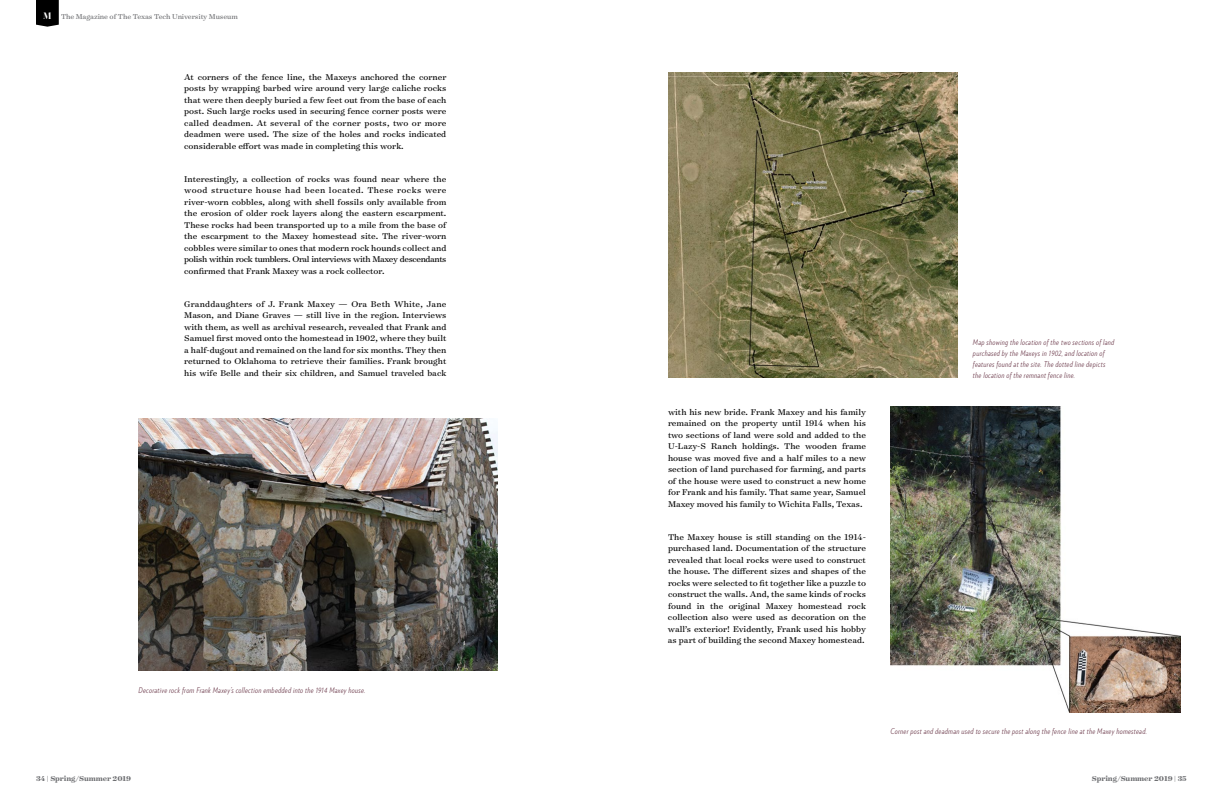
<style>
.page{position:relative;width:1224px;height:792px;background:#fff}
.page>*{position:absolute;margin:0;border:0;box-sizing:border-box;transform-origin:0 0}
.t1{font:9.5px/11.5px "Surveyor Text";color:#000;text-align:justify}
.t2{font:italic 300 8px/11px "Verlag Condensed";letter-spacing:.04em;color:#602a3c}
.t3{font:8px "Surveyor Text";letter-spacing:-.01em;color:#6d6e71}
.t4{font:700 8px "Surveyor Text";letter-spacing:-.01em;color:#6d6e71}
.s1{font-family:"Revista Stencil";font-weight:900;font-size:10px;color:#fff}
</style>
<div class="page">
<svg style="left:36px;top:0;width:23px;height:27px"></svg>
<img style="left:668px;top:72px;width:290px;height:306px">
<img style="left:890px;top:407px;width:290px;height:306px">
<img style="left:139px;top:418px;width:358px;height:252px">
<p class="t3" style="left:43px;top:12px;width:196px"><span class="s1">M</span> The Magazine of The Texas Tech University Museum</p>
<p class="t1" style="left:184px;top:71px;width:264px">At corners of the fence line, the Maxeys anchored the corner posts by wrapping barbed wire around very large caliche rocks that were then deeply buried a few feet out from the base of each post. Such large rocks used in securing fence corner posts were called deadmen. At several of the corner posts, two or more deadmen were used. The size of the holes and rocks indicated considerable effort was made in completing this work.</p>
<p class="t1" style="left:184px;top:173px;width:264px">Interestingly, a collection of rocks was found near where the wood structure house had been located. These rocks were river-worn cobbles, along with shell fossils only available from the erosion of older rock layers along the eastern escarpment.<br>These rocks had been transported up to a mile from the base of the escarpment to the Maxey homestead site. The river-worn cobbles were similar to ones that modern rock hounds collect and polish within rock tumblers. Oral interviews with Maxey descendants confirmed that Frank Maxey was a rock collector.</p>
<p class="t1" style="left:184px;top:298px;width:264px">Granddaughters of J. Frank Maxey — Ora Beth White, Jane Mason, and Diane Graves — still live in the region. Interviews with them, as well as archival research, revealed that Frank and Samuel first moved onto the homestead in 1902, where they built a half-dugout and remained on the land for six months. They then returned to Oklahoma to retrieve their families. Frank brought his wife Belle and their six children, and Samuel traveled back</p>
<p class="t2" style="left:139px;top:684px;width:228px">Decorative rock from Frank Maxey’s collection embedded into the 1914 Maxey house.</p>
<p class="t1" style="left:668px;top:406px;width:200px">with his new bride. Frank Maxey and his family remained on the property until 1914 when his two sections of land were sold and added to the U-Lazy-S Ranch holdings. The wooden frame house was moved five and a half miles to a new section of land purchased for farming, and parts of the house were used to construct a new home for Frank and his family. That same year, Samuel Maxey moved his family to Wichita Falls, Texas.</p>
<p class="t1" style="left:668px;top:531px;width:200px">The Maxey house is still standing on the 1914- purchased land. Documentation of the structure revealed that local rocks were used to construct the house. The different sizes and shapes of the rocks were selected to fit together like a puzzle to construct the walls. And, the same kinds of rocks found in the original Maxey homestead rock collection also were used as decoration on the wall’s exterior! Evidently, Frank used his hobby as part of building the second Maxey homestead.</p>
<p class="t2" style="left:973px;top:336px;width:143px">Map showing the location of the two sections of land purchased by the Maxeys in 1902, and location of features found at the site. The dotted line depicts the location of the remnant fence line.</p>
<p class="t2" style="left:890px;top:725px;width:258px">Corner post and deadman used to secure the post along the fence line at the Maxey homestead.</p>
<p class="t4" style="left:36px;top:773px;width:97px">34 | Spring/Summer 2019</p>
<p class="t4" style="left:1092px;top:773px;width:96px">Spring/Summer 2019 | 35</p>
</div>
